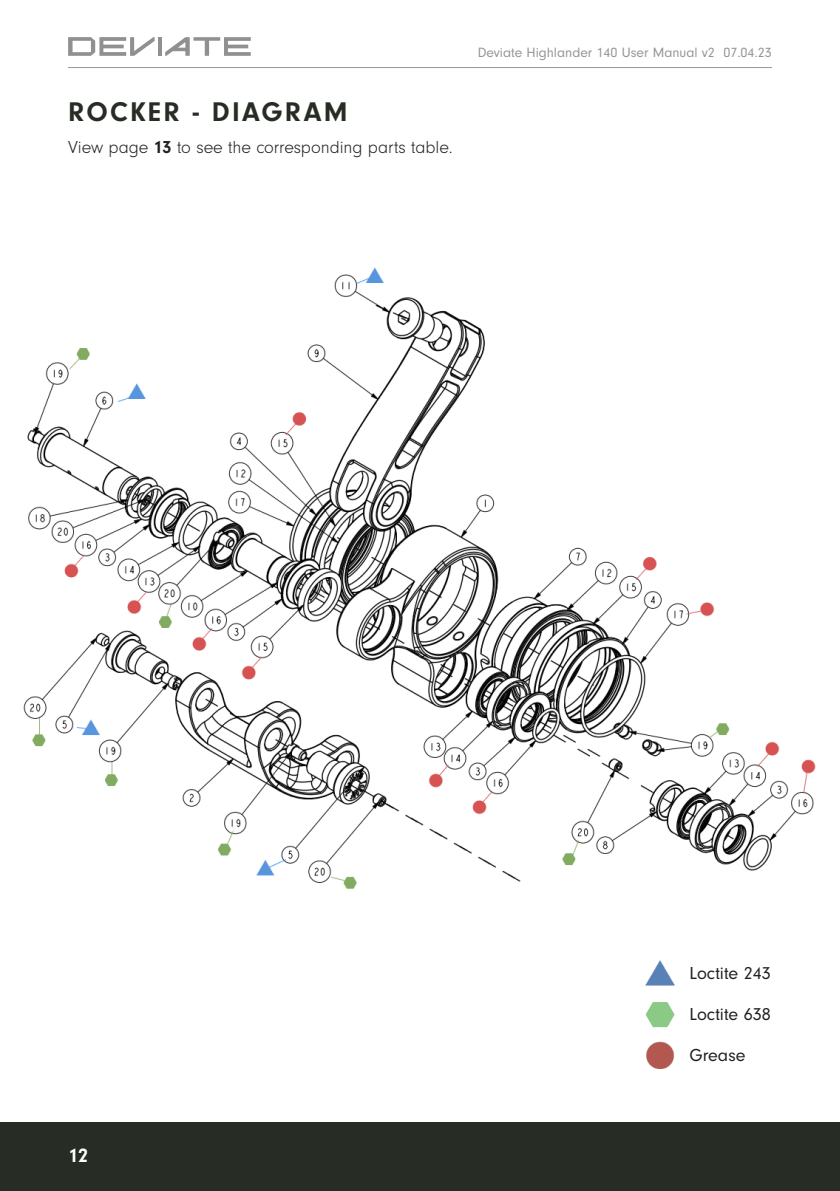
<style>
.page{position:relative;width:840px;height:1191px;background:#fff}
.page>*{position:absolute;margin:0;border:0;box-sizing:border-box;transform-origin:0 0}
.Headlines{font:700 28px "Neuzeit Gro";letter-spacing:.08em;color:#272d25}
.t1{font:700 20px "Neuzeit Gro";color:#fff}
.Body_Copy_Bullets{font:300 18px "Neuzeit Gro";color:#231f20}
.t2{font:18px "Neuzeit Gro";color:#231f20}
.t3{font:14px "Neuzeit Gro";color:#939598}
.s1{font-weight:700}
</style>
<div class="page">
<div style="left:0;top:1123px;width:839px;height:68px;background:#272d25"></div>
<hr style="left:158px;top:37px;width:3px;height:19px;background:#231f20">
<svg style="left:165px;top:37px;width:85px;height:19px"></svg>
<svg style="left:68px;top:37px;width:86px;height:19px"></svg>
<hr style="left:68px;top:67px;width:703px;height:1px;background:#939598">
<img style="left:23px;top:267px;width:793px;height:622px">
<img style="left:645px;top:960px;width:30px;height:108px">
<p class="Headlines" style="left:68px;top:96px;width:281px">ROCKER - DIAGRAM</p>
<p class="Body_Copy_Bullets" style="left:68px;top:137px;width:383px">View page <span class="s1">13</span> to see the corresponding parts table.</p>
<p class="t3" style="left:477px;top:45px;width:295px">Deviate Highlander 140 User Manual v2 07.04.23</p>
<p class="t1" style="left:68px;top:1143px;width:21px">12</p>
<p class="t2" style="left:689px;top:963px;width:83px">Loctite 243</p>
<p class="t2" style="left:689px;top:1004px;width:83px">Loctite 638</p>
<p class="t2" style="left:689px;top:1045px;width:57px">Grease</p>
</div>
